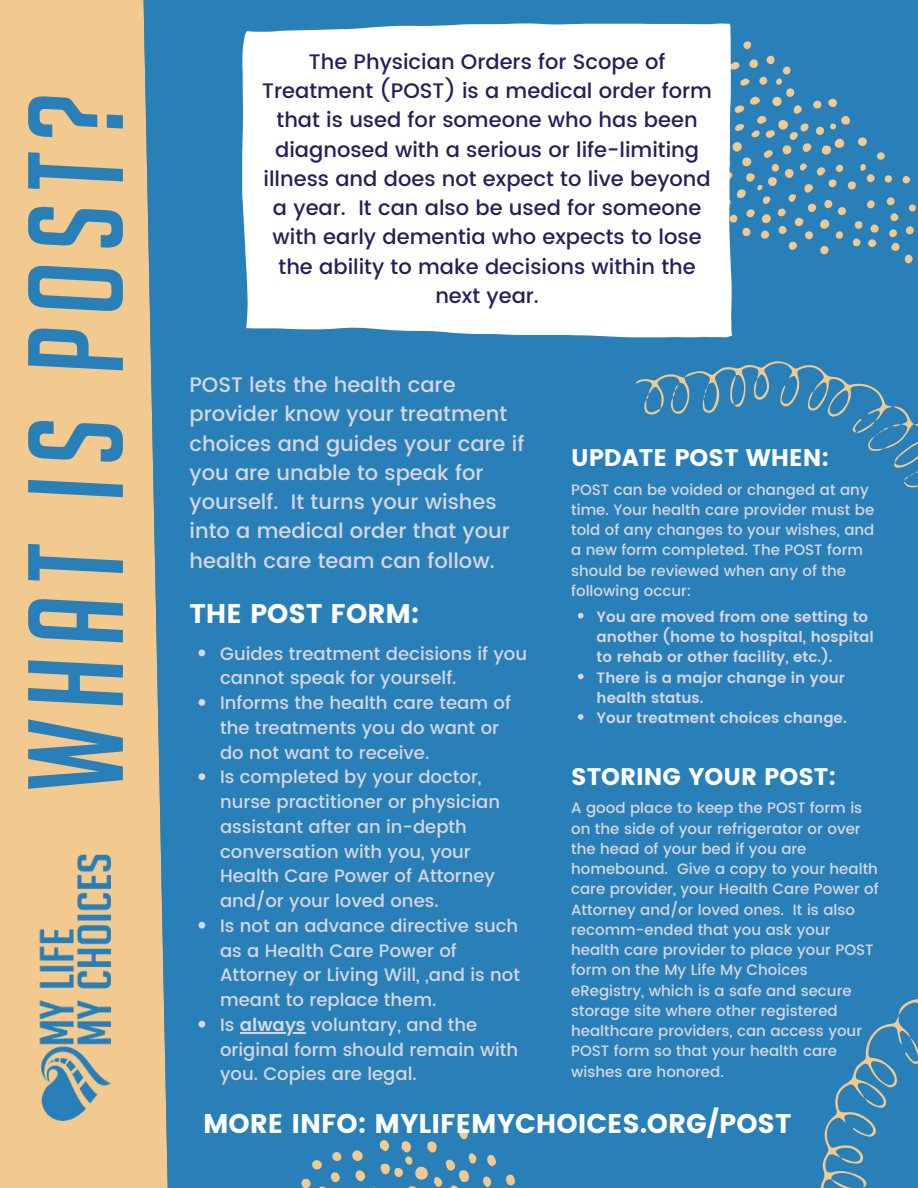
<style>
.page{position:relative;width:918px;height:1188px;background:#2980b9}
.page>*{position:absolute;margin:0;border:0;box-sizing:border-box;transform-origin:0 0}
.t1{font:italic 132px "Big Noodle Titling";letter-spacing:.09em;color:#2980b9}
.t2{font:27px "Poppins";color:#fff}
.t3{font:24px "Poppins";color:#fff}
.t4{font:500 21px/29.2px "Poppins";color:#242058;text-align:center}
.t5{font:500 21px/29.2px "Poppins";color:#d7d7e1}
.t6{font:500 18px/24.8px "Poppins";color:#d7d7e1}
.t7{font:500 15px/20.2px "Poppins";color:#d7d7e1}
.t8{font:600 15px/20.2px "Poppins";color:#d7d7e1}
.s1{font-weight:600}
</style>
<div class="page">
<svg style="left:820px;top:998px;width:98px;height:190px"></svg>
<svg style="left:506px;top:1174px;width:9px;height:12px"></svg>
<svg style="left:301px;top:1152px;width:41px;height:36px"></svg>
<svg style="left:352px;top:1128px;width:145px;height:60px"></svg>
<svg style="left:0;top:0;width:168px;height:1188px;background:#e4c390"></svg>
<svg style="left:732px;top:41px;width:184px;height:223px"></svg>
<div style="left:242px;top:23px;width:490px;height:314px;background:#fff"></div>
<svg style="left:199px;top:650px;width:6px;height:6px"></svg>
<svg style="left:199px;top:699px;width:6px;height:7px"></svg>
<svg style="left:199px;top:773px;width:6px;height:7px"></svg>
<svg style="left:199px;top:922px;width:6px;height:7px"></svg>
<svg style="left:199px;top:1021px;width:6px;height:7px"></svg>
<hr style="left:240px;top:1032px;width:66px;height:1px;background:#d7d7e1">
<svg style="left:578px;top:613px;width:6px;height:6px"></svg>
<svg style="left:578px;top:674px;width:6px;height:5px"></svg>
<svg style="left:578px;top:714px;width:6px;height:6px"></svg>
<svg style="left:631px;top:332px;width:287px;height:156px"></svg>
<img style="left:36px;top:850px;width:80px;height:276px">
<h1 class="t1" style="left:5px;top:792px;width:701px;rotate:-90deg">WHAT IS POST?</h1>
<p class="t4" style="left:262px;top:47px;width:451px">The Physician Orders for Scope of Treatment (POST) is a medical order form that is used for someone who has been diagnosed with a serious or life-limiting illness and does not expect to live beyond a year. It can also be used for someone with early dementia who expects to lose the ability to make decisions within the next year.</p>
<h3 class="t5" style="left:190px;top:370px;width:336px">POST lets the health care provider know your treatment choices and guides your care if you are unable to speak for yourself. It turns your wishes into a medical order that your health care team can follow.</h3>
<h2 class="t2" style="left:190px;top:598px;width:232px">THE POST FORM:</h2>
<p class="t6" style="left:220px;top:641px;width:309px">Guides treatment decisions if you cannot speak for yourself.<br>Informs the health care team of the treatments you do want or do not want to receive.<br>Is completed by your doctor, nurse practitioner or physician assistant after an in-depth conversation with you, your<br>Health Care Power of Attorney and/or your loved ones.<br>Is not an advance directive such as a Health Care Power of<br>Attorney or Living Will, ,and is not meant to replace them.<br>Is <span class="s1">always</span> voluntary, and the original form should remain with you. Copies are legal.</p>
<h3 class="t3" style="left:571px;top:444px;width:260px">UPDATE POST WHEN:</h3>
<p class="t7" style="left:571px;top:479px;width:305px">POST can be voided or changed at any time. Your health care provider must be told of any changes to your wishes, and a new form completed. The POST form should be reviewed when any of the following occur:</p>
<p class="t8" style="left:597px;top:607px;width:279px">You are moved from one setting to another (home to hospital, hospital to rehab or other facility, etc.).<br>There is a major change in your health status.<br>Your treatment choices change.</p>
<h3 class="t3" style="left:571px;top:762px;width:267px">STORING YOUR POST:</h3>
<p class="t7" style="left:571px;top:798px;width:309px">A good place to keep the POST form is on the side of your refrigerator or over the head of your bed if you are homebound. Give a copy to your health care provider, your Health Care Power of Attorney and/or loved ones. It is also recomm-ended that you ask your health care provider to place your POST form on the My Life My Choices eRegistry, which is a safe and secure storage site where other registered healthcare providers, can access your POST form so that your health care wishes are honored.</p>
<h2 class="t2" style="left:203px;top:1108px;width:590px">MORE INFO: MYLIFEMYCHOICES.ORG/POST</h2>
</div>
